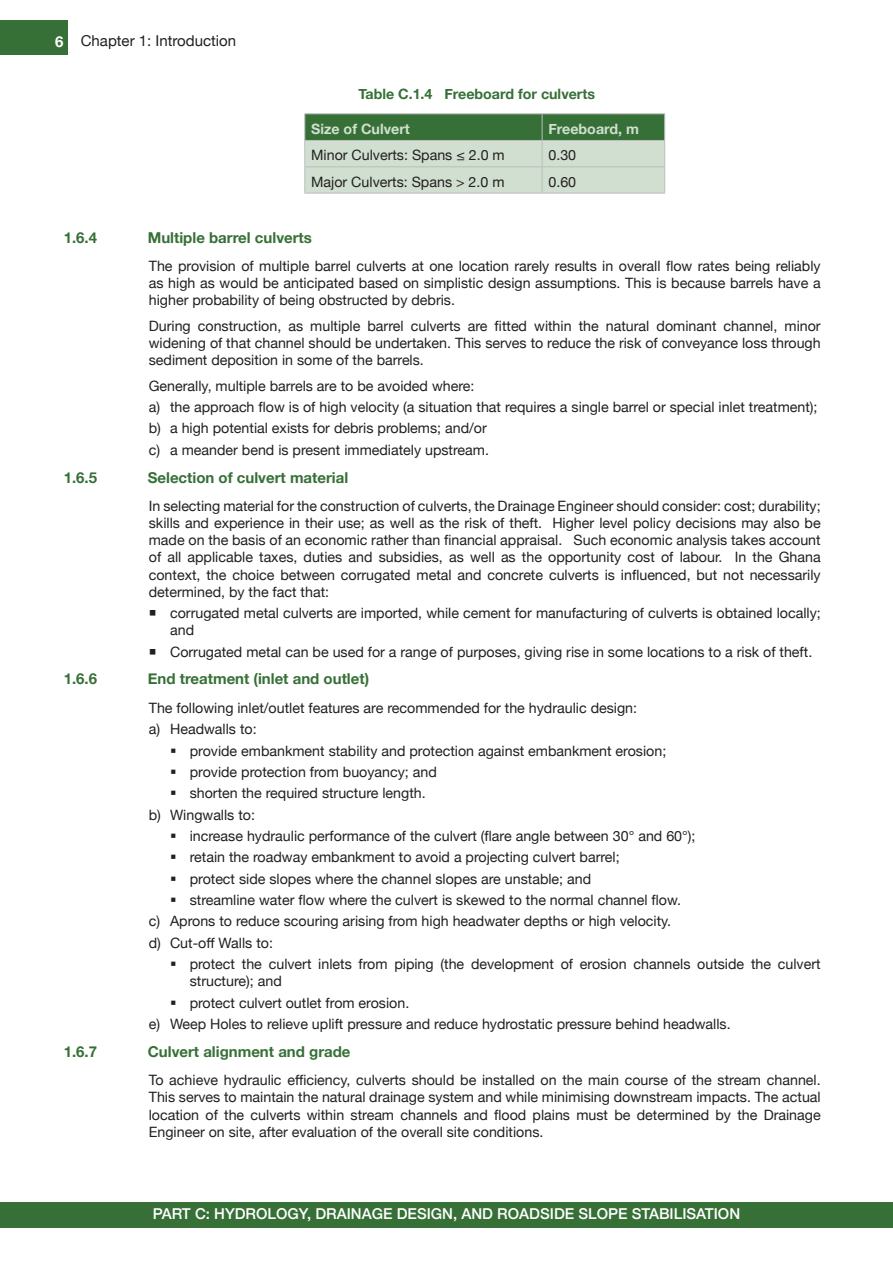
<style>
.page{position:relative;width:893px;height:1263px;background:#fff}
.page>*{position:absolute;margin:0;border:0;box-sizing:border-box;transform-origin:0 0}
.t1{font:700 15px "Helvetica Neue";color:#377037}
.t2{font:500 15px "Helvetica Neue";color:#fff}
.t3{font:15px "Helvetica Neue";color:#231f20}
.t4{font:14.25px/17.1px "Helvetica Neue";color:#231f20;text-align:justify}
.t5{font:700 14.25px "Helvetica Neue";color:#377037}
.t6{font:700 14.25px "Helvetica Neue";color:#d0dfd0}
.s1{font-weight:700;color:#fff}
</style>
<div class="page">
<div style="left:0;top:21px;width:68px;height:34px;background:#377037"></div>
<hr style="left:304px;top:113px;width:238px;height:1px;background:#bcbdc0">
<hr style="left:542px;top:113px;width:123px;height:1px;background:#bcbdc0">
<svg style="left:304px;top:114px;width:361px;height:79px"></svg>
<hr style="left:304px;top:193px;width:238px;height:1px;background:#bcbdc0">
<hr style="left:542px;top:193px;width:123px;height:1px;background:#bcbdc0">
<div style="left:0;top:1202px;width:893px;height:25px;background:#377037"></div>
<p class="t3" style="left:55px;top:32px;width:183px"><span class="s1">6</span> Chapter 1: Introduction</p>
<p class="t5" style="left:358px;top:85px;width:238px">Table C.1.4 Freeboard for culverts</p>
<p class="t6" style="left:311px;top:120px;width:100px">Size of Culvert</p>
<p class="t6" style="left:548px;top:120px;width:92px">Freeboard, m</p>
<p class="t4" style="left:311px;top:147px;width:195px">Minor Culverts: Spans ≤ 2.0 m</p>
<p class="t4" style="left:548px;top:147px;width:29px">0.30</p>
<p class="t4" style="left:311px;top:173px;width:195px">Major Culverts: Spans &gt; 2.0 m</p>
<p class="t4" style="left:548px;top:173px;width:29px">0.60</p>
<p class="t1" style="left:64px;top:228px;width:35px">1.6.4</p>
<p class="t1" style="left:148px;top:228px;width:166px">Multiple barrel culverts</p>
<p class="t4" style="left:149px;top:257px;width:673px">The provision of multiple barrel culverts at one location rarely results in overall flow rates being reliably as high as would be anticipated based on simplistic design assumptions. This is because barrels have a higher probability of being obstructed by debris.</p>
<p class="t4" style="left:149px;top:317px;width:673px">During construction, as multiple barrel culverts are fitted within the natural dominant channel, minor widening of that channel should be undertaken. This serves to reduce the risk of conveyance loss through sediment deposition in some of the barrels.</p>
<p class="t4" style="left:149px;top:375px;width:670px;line-height:21.3px;text-align:left">Generally, multiple barrels are to be avoided where:<br>a) the approach flow is of high velocity (a situation that requires a single barrel or special inlet treatment); b) a high potential exists for debris problems; and/or<br>c) a meander bend is present immediately upstream.</p>
<p class="t1" style="left:64px;top:468px;width:35px">1.6.5</p>
<p class="t1" style="left:148px;top:468px;width:202px">Selection of culvert material</p>
<p class="t4" style="left:149px;top:497px;width:673px">In selecting material for the construction of culverts, the Drainage Engineer should consider: cost; durability; skills and experience in their use; as well as the risk of theft. Higher level policy decisions may also be made on the basis of an economic rather than financial appraisal. Such economic analysis takes account of all applicable taxes, duties and subsidies, as well as the opportunity cost of labour. In the Ghana context, the choice between corrugated metal and concrete culverts is influenced, but not necessarily determined, by the fact that:</p>
<p class="t4" style="left:170px;top:604px;width:652px;text-indent:-21px">○ corrugated metal culverts are imported, while cement for manufacturing of culverts is obtained locally; and</p>
<p class="t4" style="left:149px;top:643px;width:665px">○ Corrugated metal can be used for a range of purposes, giving rise in some locations to a risk of theft.</p>
<p class="t1" style="left:64px;top:670px;width:35px">1.6.6</p>
<p class="t1" style="left:148px;top:670px;width:223px">End treatment (inlet and outlet)</p>
<p class="t4" style="left:149px;top:697px;width:490px;line-height:21.3px">The following inlet/outlet features are recommended for the hydraulic design: a) Headwalls to:</p>
<p class="t4" style="left:190px;top:742px;width:478px">provide embankment stability and protection against embankment erosion;</p>
<p class="t4" style="left:190px;top:763px;width:249px">provide protection from buoyancy; and</p>
<p class="t4" style="left:190px;top:784px;width:237px">shorten the required structure length.</p>
<p class="t4" style="left:149px;top:806px;width:108px">b) Wingwalls to:</p>
<p class="t4" style="left:190px;top:827px;width:507px">increase hydraulic performance of the culvert (flare angle between 30° and 60°);</p>
<p class="t4" style="left:190px;top:848px;width:431px">retain the roadway embankment to avoid a projecting culvert barrel;</p>
<p class="t4" style="left:190px;top:870px;width:403px">protect side slopes where the channel slopes are unstable; and</p>
<p class="t4" style="left:190px;top:891px;width:493px">streamline water flow where the culvert is skewed to the normal channel flow.</p>
<p class="t4" style="left:149px;top:912px;width:524px">c) Aprons to reduce scouring arising from high headwater depths or high velocity.</p>
<p class="t4" style="left:149px;top:934px;width:126px">d) Cut-off Walls to:</p>
<p class="t4" style="left:190px;top:955px;width:632px">protect the culvert inlets from piping (the development of erosion channels outside the culvert</p>
<p class="t4" style="left:190px;top:972px;width:94px">structure); and</p>
<p class="t4" style="left:190px;top:994px;width:221px">protect culvert outlet from erosion.</p>
<p class="t4" style="left:149px;top:1015px;width:583px">e) Weep Holes to relieve uplift pressure and reduce hydrostatic pressure behind headwalls.</p>
<p class="t1" style="left:64px;top:1042px;width:35px">1.6.7</p>
<p class="t1" style="left:148px;top:1042px;width:204px">Culvert alignment and grade</p>
<p class="t4" style="left:149px;top:1071px;width:673px">To achieve hydraulic efficiency, culverts should be installed on the main course of the stream channel.<br>This serves to maintain the natural drainage system and while minimising downstream impacts. The actual location of the culverts within stream channels and flood plains must be determined by the Drainage Engineer on site, after evaluation of the overall site conditions.</p>
<p class="t2" style="left:153px;top:1204px;width:589px">PART C: HYDROLOGY, DRAINAGE DESIGN, AND ROADSIDE SLOPE STABILISATION</p>
</div>
